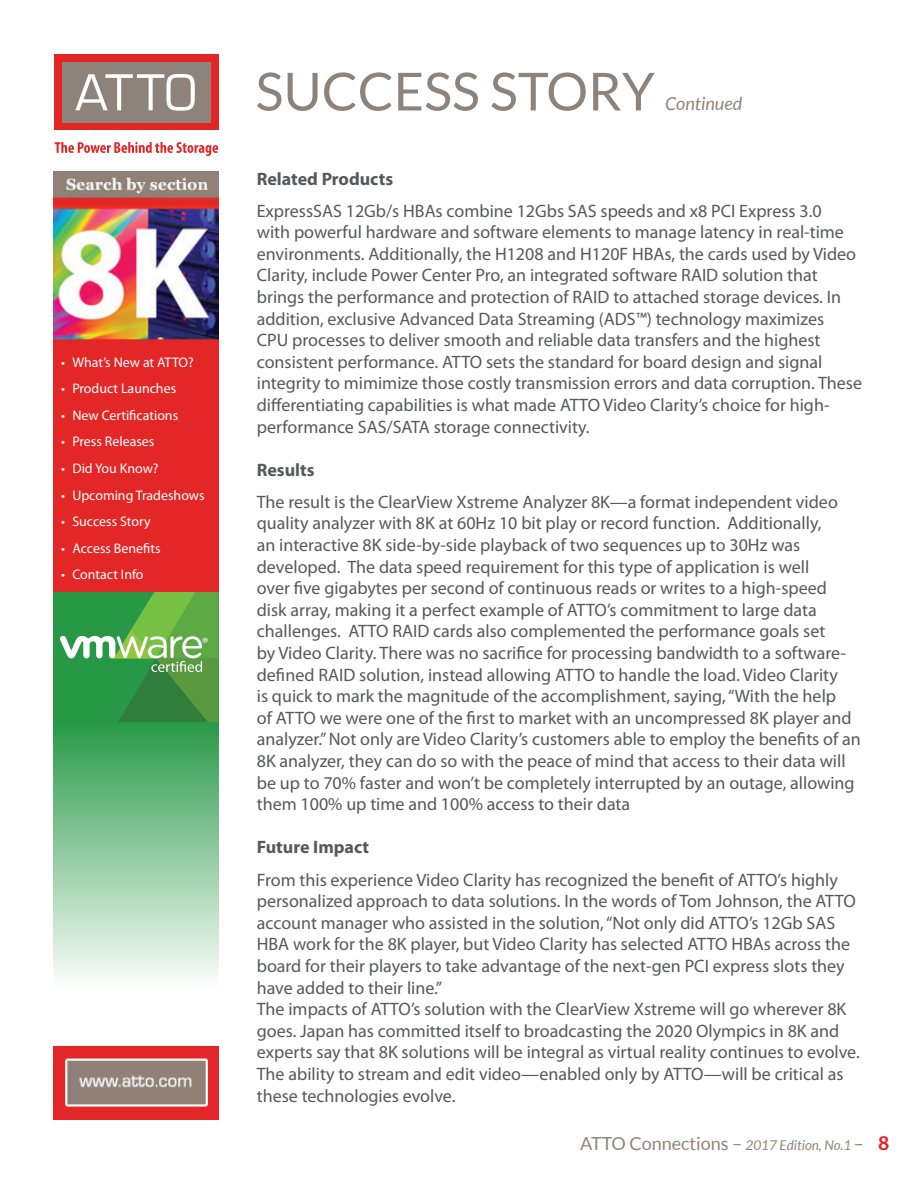
<style>
.page{position:relative;width:918px;height:1188px;background:#fff}
.page>*{position:absolute;margin:0;border:0;box-sizing:border-box;transform-origin:0 0}
.t1{font:52.5px "Lato";color:#8e837a}
.t2{font:18px/21.6px "Myriad Pro";color:#57585a}
.t3{font:18px "Lato";color:#8e837a}
.t4{font:700 18px "Myriad Pro";color:#57585a}
.t5{font:italic 18px "Lato";color:#8e837a}
.t6{font:15px "Myriad Pro";color:#fff}
.t7{font:13.95px "Myriad Pro";color:#fff}
.s1{font-style:italic;font-size:13.5px}
.s2{font-family:"Myriad Pro";font-weight:600;font-size:21px;color:#e32525}
</style>
<div class="page">
<svg style="left:53px;top:722px;width:165px;height:256px"></svg>
<img style="left:53px;top:1046px;width:165px;height:74px">
<div style="left:53px;top:591px;width:165px;height:131px;background:#269846"></div>
<svg style="left:60px;top:591px;width:158px;height:131px"></svg>
<img style="left:53px;top:172px;width:165px;height:419px">
<div style="left:54px;top:54px;width:165px;height:76px;background:#e32525"></div>
<div style="left:62px;top:62px;width:149px;height:60px;background:#8e837a"></div>
<svg style="left:75px;top:74px;width:120px;height:37px"></svg>
<svg style="left:55px;top:142px;width:163px;height:14px"></svg>
<p class="t7" style="left:61px;top:354px;width:134px">• What’s New at ATTO?</p>
<p class="t7" style="left:61px;top:380px;width:117px">• Product Launches</p>
<p class="t7" style="left:61px;top:407px;width:119px">• New Certifications</p>
<p class="t7" style="left:61px;top:433px;width:95px">• Press Releases</p>
<p class="t7" style="left:61px;top:460px;width:99px">• Did You Know?</p>
<p class="t7" style="left:61px;top:486px;width:145px">• Upcoming Tradeshows</p>
<p class="t7" style="left:61px;top:513px;width:91px">• Success Story</p>
<p class="t7" style="left:61px;top:539px;width:101px">• Access Benefits</p>
<p class="t7" style="left:61px;top:566px;width:84px">• Contact Info</p>
<p class="t6" style="left:202px;top:633px;width:8px">®</p>
<h1 class="t1" style="left:256px;top:62px;width:401px">SUCCESS STORY</h1>
<p class="t5" style="left:665px;top:94px;width:78px">Continued</p>
<p class="t4" style="left:257px;top:167px;width:138px">Related Products</p>
<p class="t2" style="left:257px;top:199px;width:607px">ExpressSAS 12Gb/s HBAs combine 12Gbs SAS speeds and x8 PCI Express 3.0<br>with powerful hardware and software elements to manage latency in real-time environments. Additionally, the H1208 and H120F HBAs, the cards used by Video Clarity, include Power Center Pro, an integrated software RAID solution that brings the performance and protection of RAID to attached storage devices. In addition, exclusive Advanced Data Streaming (ADS™) technology maximizes<br>CPU processes to deliver smooth and reliable data transfers and the highest consistent performance. ATTO sets the standard for board design and signal integrity to mimimize those costly transmission errors and data corruption. These differentiating capabilities is what made ATTO Video Clarity’s choice for high&shy;performance SAS/SATA storage connectivity.</p>
<p class="t4" style="left:257px;top:458px;width:59px">Results</p>
<p class="t2" style="left:257px;top:491px;width:606px">The result is the ClearView Xstreme Analyzer 8K—a format independent video quality analyzer with 8K at 60Hz 10 bit play or record function. Additionally,<br>an interactive 8K side-by-side playback of two sequences up to 30Hz was developed. The data speed requirement for this type of application is well<br>over five gigabytes per second of continuous reads or writes to a high-speed disk array, making it a perfect example of ATTO’s commitment to large data challenges. ATTO RAID cards also complemented the performance goals set<br>by Video Clarity. There was no sacrifice for processing bandwidth to a software&shy;defined RAID solution, instead allowing ATTO to handle the load. Video Clarity<br>is quick to mark the magnitude of the accomplishment, saying, “With the help<br>of ATTO we were one of the first to market with an uncompressed 8K player and analyzer.” Not only are Video Clarity’s customers able to employ the benefits of an 8K analyzer, they can do so with the peace of mind that access to their data will be up to 70% faster and won’t be completely interrupted by an outage, allowing them 100% up time and 100% access to their data</p>
<p class="t4" style="left:257px;top:836px;width:114px">Future Impact</p>
<p class="t2" style="left:257px;top:868px;width:605px">From this experience Video Clarity has recognized the benefit of ATTO’s highly personalized approach to data solutions. In the words of Tom Johnson, the ATTO account manager who assisted in the solution, “Not only did ATTO’s 12Gb SAS HBA work for the 8K player, but Video Clarity has selected ATTO HBAs across the board for their players to take advantage of the next-gen PCI express slots they have added to their line.”<br>The impacts of ATTO’s solution with the ClearView Xstreme will go wherever 8K goes. Japan has committed itself to broadcasting the 2020 Olympics in 8K and experts say that 8K solutions will be integral as virtual reality continues to evolve.<br>The ability to stream and edit video—enabled only by ATTO—will be critical as these technologies evolve.</p>
<p class="t3" style="left:580px;top:1133px;width:311px">ATTO Connections – <span class="s1">2017 Edition, No.1</span> – <span class="s2">8</span></p>
</div>
